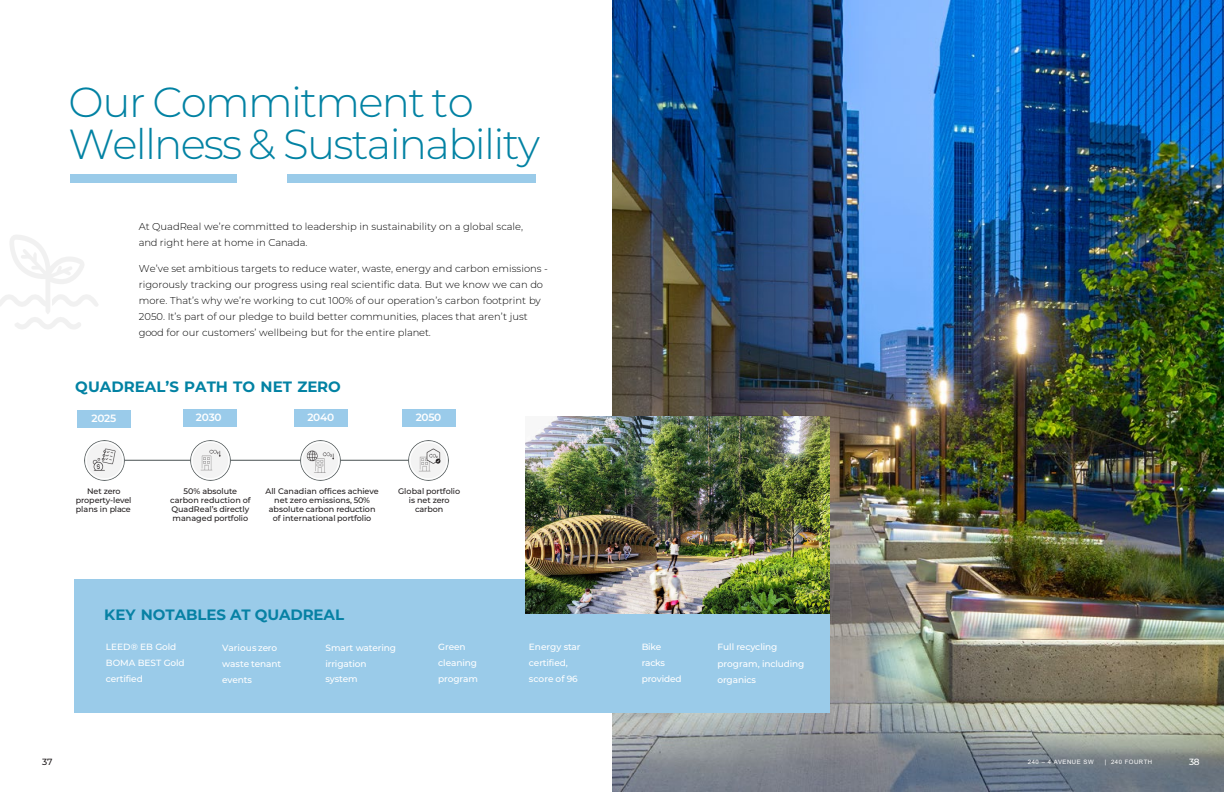
<style>
.page{position:relative;width:1224px;height:792px;background:#fff}
.page>*{position:absolute;margin:0;border:0;box-sizing:border-box;transform-origin:0 0}
.t1{font:300 42px/42px "Montserrat";letter-spacing:-.04em;color:#0282a3}
.t2{font:700 15px "Montserrat";color:#0282a3}
.t3{font:700 15px "Montserrat";letter-spacing:-.005em;color:#0781a4}
.t4{font:600 10.6px "Montserrat";letter-spacing:-.025em;color:#fff}
.t5{font:300 10px/16px "Montserrat";color:#000}
.t6{font:500 9px "Montserrat";letter-spacing:-.01em;color:#fff}
.t7{font:500 9px "Montserrat";color:#231f20}
.t8{font:500 8px/9px "Montserrat";letter-spacing:-.005em;color:#221e1f;text-align:center}
.t9{font:6px "Arial";letter-spacing:.08em;color:#fff}
</style>
<div class="page">
<img style="left:612px;top:0;width:612px;height:792px">
<svg style="left:0;top:235px;width:98px;height:94px"></svg>
<div style="left:70px;top:174px;width:166px;height:9px;background:#9acbe9"></div>
<div style="left:288px;top:174px;width:248px;height:9px;background:#9acbe9"></div>
<div style="left:74px;top:580px;width:756px;height:133px;background:#9acbe9"></div>
<hr style="left:93px;top:460px;width:348px;height:1px;background:#495152">
<img style="left:190px;top:441px;width:40px;height:40px">
<img style="left:301px;top:441px;width:40px;height:40px">
<img style="left:84px;top:441px;width:40px;height:40px">
<img style="left:409px;top:441px;width:40px;height:40px">
<div style="left:183px;top:409px;width:54px;height:18px;background:#9acbea"></div>
<div style="left:294px;top:409px;width:54px;height:18px;background:#9acbea"></div>
<div style="left:402px;top:409px;width:54px;height:18px;background:#9acbea"></div>
<div style="left:77px;top:410px;width:54px;height:17px;background:#9acbea"></div>
<img style="left:525px;top:416px;width:305px;height:198px">
<h2 class="t1" style="left:68px;top:79px;width:473px">Our Commitment to<br>Wellness &amp; Sustainability</h2>
<p class="t5" style="left:139px;top:218px;width:386px">At QuadReal we’re committed to leadership in sustainability on a global scale, and right here at home in Canada.</p>
<p class="t5" style="left:139px;top:260px;width:411px">We’ve set ambitious targets to reduce water, waste, energy and carbon emissions - rigorously tracking our progress using real scientific data. But we know we can do more. That’s why we’re working to cut 100% of our operation’s carbon footprint by 2050. It’s part of our pledge to build better communities, places that aren’t just good for our customers’ wellbeing but for the entire planet.</p>
<p class="t2" style="left:75px;top:375px;width:267px">QUADREAL’S PATH TO NET ZERO</p>
<p class="t4" style="left:91px;top:411px;width:26px">2025</p>
<p class="t4" style="left:416px;top:410px;width:27px">2050</p>
<p class="t4" style="left:196px;top:410px;width:27px">2030</p>
<p class="t4" style="left:307px;top:410px;width:28px">2040</p>
<p class="t8" style="left:76px;top:487px;width:57px">Net zero property-level plans in place</p>
<p class="t8" style="left:170px;top:487px;width:82px">50% absolute carbon reduction of<br>QuadReal’s directly managed portfolio</p>
<p class="t8" style="left:265px;top:487px;width:115px">All Canadian offices achieve net zero emissions, 50% absolute carbon reduction of international portfolio</p>
<p class="t8" style="left:398px;top:487px;width:64px">Global portfolio is net zero carbon</p>
<p class="t3" style="left:104px;top:604px;width:241px">KEY NOTABLES AT QUADREAL</p>
<p class="t6" style="left:106px;top:641px;width:72px">LEED® EB Gold</p>
<p class="t6" style="left:222px;top:641px;width:57px">Various zero</p>
<p class="t6" style="left:325px;top:642px;width:72px">Smart watering</p>
<p class="t6" style="left:438px;top:640px;width:29px">Green</p>
<p class="t6" style="left:529px;top:641px;width:53px">Energy star</p>
<p class="t6" style="left:642px;top:641px;width:21px">Bike</p>
<p class="t6" style="left:717px;top:641px;width:61px">Full recycling</p>
<p class="t6" style="left:106px;top:657px;width:80px">BOMA BEST Gold</p>
<p class="t6" style="left:222px;top:657px;width:61px">waste tenant</p>
<p class="t6" style="left:325px;top:658px;width:43px">irrigation</p>
<p class="t6" style="left:438px;top:656px;width:40px">cleaning</p>
<p class="t6" style="left:529px;top:657px;width:40px">certified,</p>
<p class="t6" style="left:642px;top:657px;width:25px">racks</p>
<p class="t6" style="left:717px;top:657px;width:89px">program, including</p>
<p class="t6" style="left:106px;top:673px;width:38px">certified</p>
<p class="t6" style="left:222px;top:673px;width:31px">events</p>
<p class="t6" style="left:325px;top:673px;width:34px">system</p>
<p class="t6" style="left:438px;top:672px;width:41px">program</p>
<p class="t6" style="left:529px;top:673px;width:50px">score of 96</p>
<p class="t6" style="left:642px;top:673px;width:42px">provided</p>
<p class="t6" style="left:717px;top:673px;width:40px">organics</p>
<p class="t7" style="left:42px;top:756px;width:12px">37</p>
<p class="t6" style="left:1189px;top:756px;width:12px">38</p>
<p class="t9" style="left:1028px;top:757px;width:67px">240 – 4 AVENUE SW</p>
<p class="t9" style="left:1105px;top:757px;width:49px">| 240 FOURTH</p>
</div>
